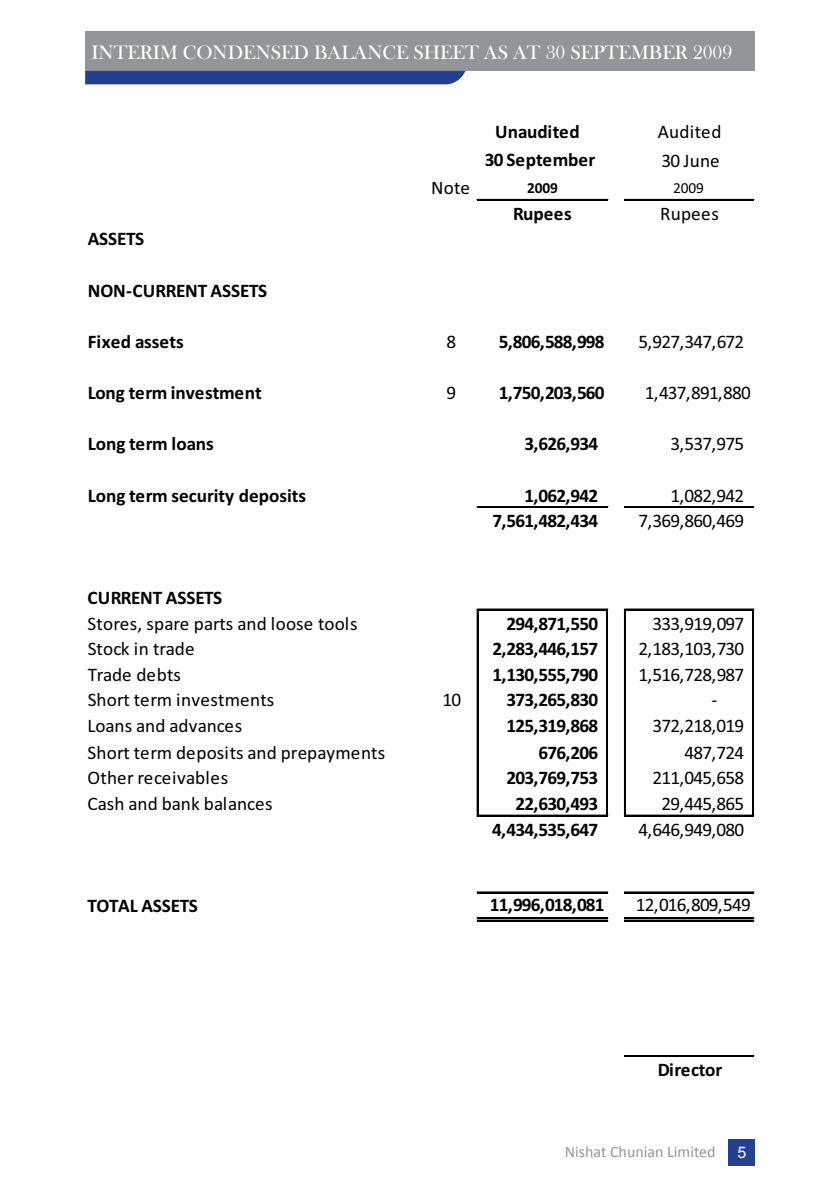
<style>
.page{position:relative;width:840px;height:1191px;background:#fff}
.page>*{position:absolute;margin:0;border:0;box-sizing:border-box;transform-origin:0 0}
.t1{font:20px "Bask Old Face";color:#fff}
.t2{font:19.2px "Calibri";letter-spacing:-.01em;color:#010101}
.t3{font:700 19.2px "Calibri";letter-spacing:-.02em;color:#010101}
.t4{font:700 19.2px "Calibri";letter-spacing:-.04em;color:#010101}
.t5{font:19.2px "Calibri";letter-spacing:-.04em;color:#010101}
.t6{font:700 19.2px "Calibri";color:#010101}
.t7{font:19.2px "Calibri";letter-spacing:.01em;color:#010101}
.t8{font:700 19.2px "Calibri";letter-spacing:.005em;color:#010101}
.t9{font:19.2px "Calibri";letter-spacing:.015em;color:#010101}
.t10{font:16px "Calibri";color:#939598}
.t11{font:16px "Arial";color:#fff}
.t12{font:700 15.4px "Calibri";color:#010101}
.t13{font:15.4px "Calibri";color:#010101}
</style>
<div class="page">
<div style="left:85px;top:31px;width:669px;height:40px;background:#939598"></div>
<div style="left:85px;top:71px;width:380px;height:13px;background:#25408f"></div>
<div style="left:728px;top:1139px;width:26px;height:26px;background:#25408f"></div>
<hr style="left:477px;top:199px;width:130px;height:2px;background:#010101">
<hr style="left:477px;top:506px;width:130px;height:2px;background:#010101">
<hr style="left:478px;top:608px;width:129px;height:1px;background:#010101">
<hr style="left:478px;top:609px;width:129px;height:1px;background:#010101">
<hr style="left:478px;top:814px;width:129px;height:1px;background:#010101">
<hr style="left:478px;top:815px;width:129px;height:1px;background:#010101">
<hr style="left:477px;top:891px;width:130px;height:1px;background:#010101">
<hr style="left:477px;top:892px;width:130px;height:1px;background:#010101">
<hr style="left:477px;top:917px;width:130px;height:1px;background:#010101">
<hr style="left:477px;top:919px;width:130px;height:1px;background:#010101">
<hr style="left:477px;top:920px;width:130px;height:1px;background:#010101">
<hr style="left:476px;top:609px;width:1px;height:207px;background:#010101">
<hr style="left:477px;top:609px;width:1px;height:207px;background:#010101">
<hr style="left:605px;top:610px;width:1px;height:206px;background:#010101">
<hr style="left:606px;top:610px;width:1px;height:206px;background:#010101">
<hr style="left:623px;top:609px;width:1px;height:207px;background:#010101">
<hr style="left:624px;top:609px;width:1px;height:207px;background:#010101">
<hr style="left:751px;top:610px;width:1px;height:206px;background:#010101">
<hr style="left:752px;top:610px;width:1px;height:206px;background:#010101">
<hr style="left:624px;top:199px;width:129px;height:2px;background:#010101">
<hr style="left:624px;top:506px;width:129px;height:2px;background:#010101">
<hr style="left:625px;top:608px;width:128px;height:1px;background:#010101">
<hr style="left:625px;top:609px;width:128px;height:1px;background:#010101">
<hr style="left:625px;top:814px;width:128px;height:1px;background:#010101">
<hr style="left:625px;top:815px;width:128px;height:1px;background:#010101">
<hr style="left:624px;top:891px;width:129px;height:1px;background:#010101">
<hr style="left:624px;top:892px;width:129px;height:1px;background:#010101">
<hr style="left:624px;top:917px;width:129px;height:1px;background:#010101">
<hr style="left:624px;top:919px;width:129px;height:1px;background:#010101">
<hr style="left:624px;top:920px;width:129px;height:1px;background:#010101">
<hr style="left:624px;top:1055px;width:129px;height:2px;background:#010101">
<p class="t1" style="left:91px;top:42px;width:22px">INTE</p>
<p class="t1" style="left:140px;top:42px;width:58px">RIM CONDENSED</p>
<p class="t1" style="left:314px;top:42px;width:68px">BALANCE</p>
<p class="t1" style="left:413px;top:42px;width:41px">SHEET</p>
<p class="t1" style="left:483px;top:42px;width:250px">AS AT 30 SEPTEMBER 2009</p>
<p class="t3" style="left:495px;top:119px;width:86px">Unaudited</p>
<p class="t9" style="left:657px;top:119px;width:65px">Audited</p>
<p class="t3" style="left:484px;top:147px;width:112px">30 September</p>
<p class="t2" style="left:661px;top:149px;width:60px">30 June</p>
<p class="t2" style="left:431px;top:176px;width:40px">Note</p>
<p class="t12" style="left:527px;top:178px;width:32px">2009</p>
<p class="t13" style="left:672px;top:178px;width:32px">2009</p>
<p class="t3" style="left:512px;top:201px;width:60px">Rupees</p>
<p class="t2" style="left:660px;top:201px;width:60px">Rupees</p>
<p class="t3" style="left:88px;top:227px;width:58px">ASSETS</p>
<p class="t3" style="left:88px;top:278px;width:181px">NON-CURRENT ASSETS</p>
<p class="t8" style="left:88px;top:329px;width:97px">Fixed assets</p>
<p class="t2" style="left:446px;top:329px;width:11px">8</p>
<p class="t4" style="left:498px;top:329px;width:107px">5,806,588,998</p>
<p class="t5" style="left:638px;top:329px;width:107px">5,927,347,672</p>
<p class="t3" style="left:88px;top:380px;width:175px">Long term investment</p>
<p class="t2" style="left:446px;top:380px;width:11px">9</p>
<p class="t4" style="left:498px;top:380px;width:107px">1,750,203,560</p>
<p class="t5" style="left:644px;top:380px;width:107px">1,437,891,880</p>
<p class="t3" style="left:88px;top:432px;width:127px">Long term loans</p>
<p class="t6" style="left:88px;top:483px;width:220px">Long term security deposits</p>
<p class="t3" style="left:524px;top:432px;width:75px">3,626,934</p>
<p class="t2" style="left:670px;top:432px;width:75px">3,537,975</p>
<p class="t3" style="left:524px;top:483px;width:75px">1,062,942</p>
<p class="t2" style="left:670px;top:483px;width:75px">1,082,942</p>
<p class="t4" style="left:492px;top:508px;width:107px">7,561,482,434</p>
<p class="t5" style="left:638px;top:508px;width:107px">7,369,860,469</p>
<p class="t3" style="left:88px;top:585px;width:136px">CURRENT ASSETS</p>
<p class="t2" style="left:88px;top:611px;width:271px">Stores, spare parts and loose tools</p>
<p class="t4" style="left:506px;top:611px;width:93px">294,871,550</p>
<p class="t5" style="left:652px;top:611px;width:93px">333,919,097</p>
<p class="t2" style="left:88px;top:636px;width:108px">Stock in trade</p>
<p class="t4" style="left:492px;top:636px;width:107px">2,283,446,157</p>
<p class="t5" style="left:638px;top:636px;width:107px">2,183,103,730</p>
<p class="t2" style="left:88px;top:662px;width:95px">Trade debts</p>
<p class="t4" style="left:492px;top:662px;width:107px">1,130,555,790</p>
<p class="t5" style="left:638px;top:662px;width:107px">1,516,728,987</p>
<p class="t2" style="left:88px;top:688px;width:188px">Short term investments</p>
<p class="t2" style="left:442px;top:688px;width:20px">10</p>
<p class="t4" style="left:506px;top:687px;width:93px">373,265,830</p>
<p class="t2" style="left:711px;top:688px;width:7px">-</p>
<p class="t2" style="left:88px;top:713px;width:156px">Loans and advances</p>
<p class="t4" style="left:506px;top:713px;width:93px">125,319,868</p>
<p class="t5" style="left:652px;top:713px;width:93px">372,218,019</p>
<p class="t2" style="left:88px;top:740px;width:299px">Short term deposits and prepayments</p>
<p class="t3" style="left:538px;top:740px;width:61px">676,206</p>
<p class="t2" style="left:684px;top:740px;width:61px">487,724</p>
<p class="t7" style="left:88px;top:766px;width:142px">Other receivables</p>
<p class="t4" style="left:506px;top:765px;width:93px">203,769,753</p>
<p class="t5" style="left:652px;top:766px;width:93px">211,045,658</p>
<p class="t2" style="left:87px;top:791px;width:186px">Cash and bank balances</p>
<p class="t3" style="left:515px;top:791px;width:84px">22,630,493</p>
<p class="t2" style="left:661px;top:791px;width:84px">29,445,865</p>
<p class="t4" style="left:492px;top:817px;width:107px">4,434,535,647</p>
<p class="t5" style="left:638px;top:817px;width:107px">4,646,949,080</p>
<p class="t3" style="left:87px;top:893px;width:112px">TOTAL ASSETS</p>
<p class="t4" style="left:489px;top:892px;width:116px">11,996,018,081</p>
<p class="t5" style="left:635px;top:892px;width:116px">12,016,809,549</p>
<p class="t3" style="left:657px;top:1057px;width:66px">Director</p>
<p class="t10" style="left:564px;top:1141px;width:152px">Nishat Chunian Limited</p>
<p class="t11" style="left:737px;top:1141px;width:10px">5</p>
</div>
